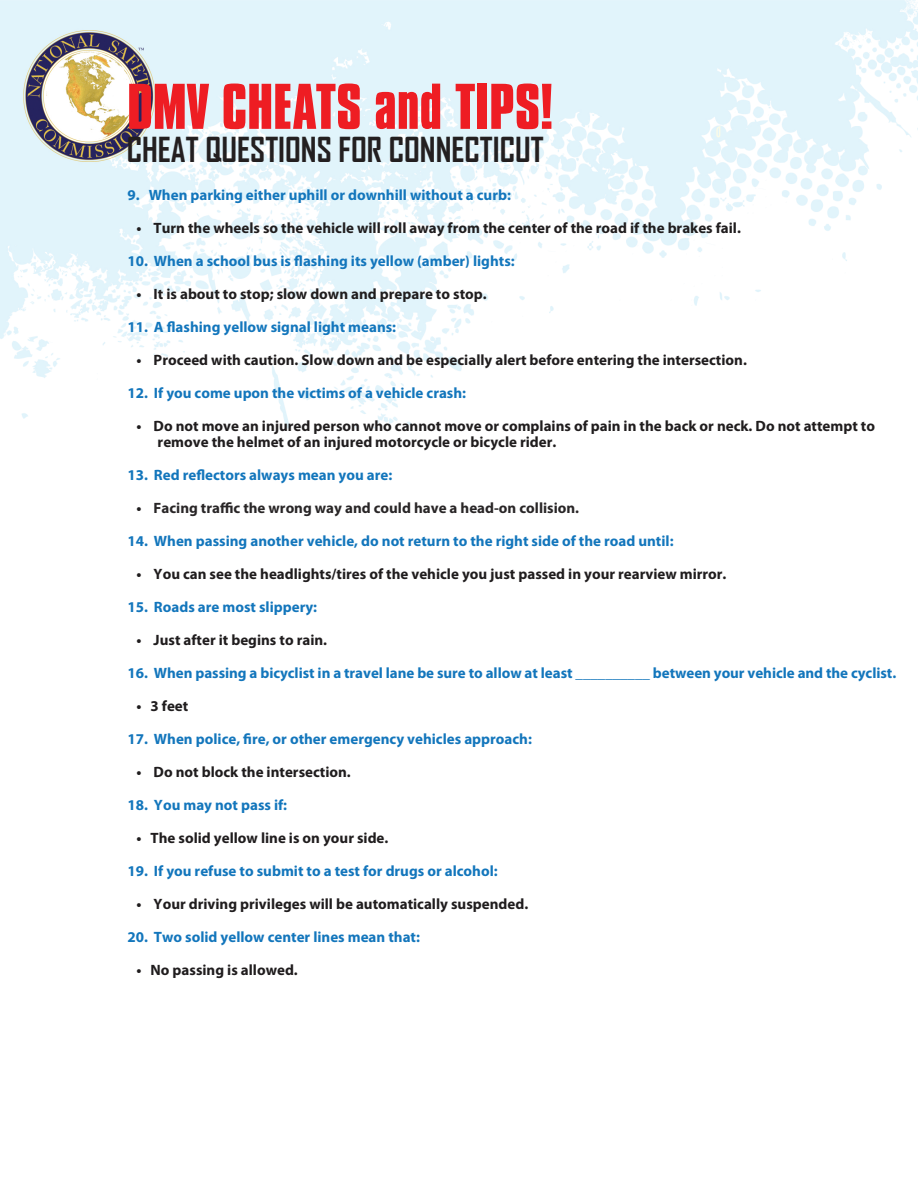
<style>
.page{position:relative;width:918px;height:1188px;background:#fff}
.page>*{position:absolute;margin:0;border:0;box-sizing:border-box;transform-origin:0 0}
.t1{font:700 55.5px "Compacta BT";color:#ee1d23}
.t2{font:700 33px "Agency FB";color:#231f20}
.t3{font:700 15px/16.5px "Myriad Pro";color:#201d1e}
.t4{font:700 15px "Myriad Pro";color:#1376bc}
.t5{font:700 15px "Myriad Pro";color:#292627}
.s1{color:#201d1e}
</style>
<div class="page">
<img style="left:0;top:0;width:918px;height:429px">
<svg style="left:715px;top:125px;width:6px;height:14px"></svg>
<p class="t1" style="left:127px;top:73px;width:427px">DMV CHEATS and TIPS!</p>
<p class="t2" style="left:127px;top:129px;width:418px">CHEAT QUESTIONS FOR CONNECTICUT</p>
<p class="t4" style="left:127px;top:185px;width:385px">9. When parking either uphill or downhill without a curb:</p>
<p class="t3" style="left:136px;top:219px;width:606px">• Turn the wheels so the vehicle will roll away from the center of the road if the brakes fail.</p>
<p class="t4" style="left:127px;top:251px;width:389px">10. When a school bus is flashing its yellow (amber) lights:</p>
<p class="t3" style="left:136px;top:285px;width:352px">• It is about to stop; slow down and prepare to stop.</p>
<p class="t4" style="left:127px;top:317px;width:270px">11. A flashing yellow signal light means:</p>
<p class="t3" style="left:136px;top:351px;width:612px">• Proceed with caution. Slow down and be especially alert before entering the intersection.</p>
<p class="t4" style="left:127px;top:383px;width:340px">12. If you come upon the victims of a vehicle crash:</p>
<p class="t3" style="left:158px;top:417px;width:719px;text-indent:-21px">• Do not move an injured person who cannot move or complains of pain in the back or neck. Do not attempt to remove the helmet of an injured motorcycle or bicycle rider.</p>
<p class="t4" style="left:127px;top:466px;width:266px">13. Red reflectors always mean you are:</p>
<p class="t5" style="left:136px;top:499px;width:444px"><span class="s1">•</span> Facing traffic the wrong way and could have a head-on collision.</p>
<p class="t4" style="left:127px;top:532px;width:548px">14. When passing another vehicle, do not return to the right side of the road until:</p>
<p class="t3" style="left:136px;top:566px;width:592px">• You can see the headlights/tires of the vehicle you just passed in your rearview mirror.</p>
<p class="t4" style="left:127px;top:598px;width:191px">15. Roads are most slippery:</p>
<p class="t3" style="left:136px;top:632px;width:192px">• Just after it begins to rain.</p>
<p class="t4" style="left:127px;top:664px;width:770px">16. When passing a bicyclist in a travel lane be sure to allow at least __________ between your vehicle and the cyclist.</p>
<p class="t3" style="left:136px;top:698px;width:53px">• 3 feet</p>
<p class="t4" style="left:127px;top:730px;width:406px">17. When police, fire, or other emergency vehicles approach:</p>
<p class="t3" style="left:136px;top:764px;width:216px">• Do not block the intersection.</p>
<p class="t4" style="left:127px;top:796px;width:161px">18. You may not pass if:</p>
<p class="t3" style="left:136px;top:830px;width:254px">• The solid yellow line is on your side.</p>
<p class="t4" style="left:127px;top:862px;width:372px">19. If you refuse to submit to a test for drugs or alcohol:</p>
<p class="t3" style="left:136px;top:896px;width:393px">• Your driving privileges will be automatically suspended.</p>
<p class="t4" style="left:127px;top:928px;width:294px">20. Two solid yellow center lines mean that:</p>
<p class="t3" style="left:136px;top:962px;width:163px">• No passing is allowed.</p>
</div>
